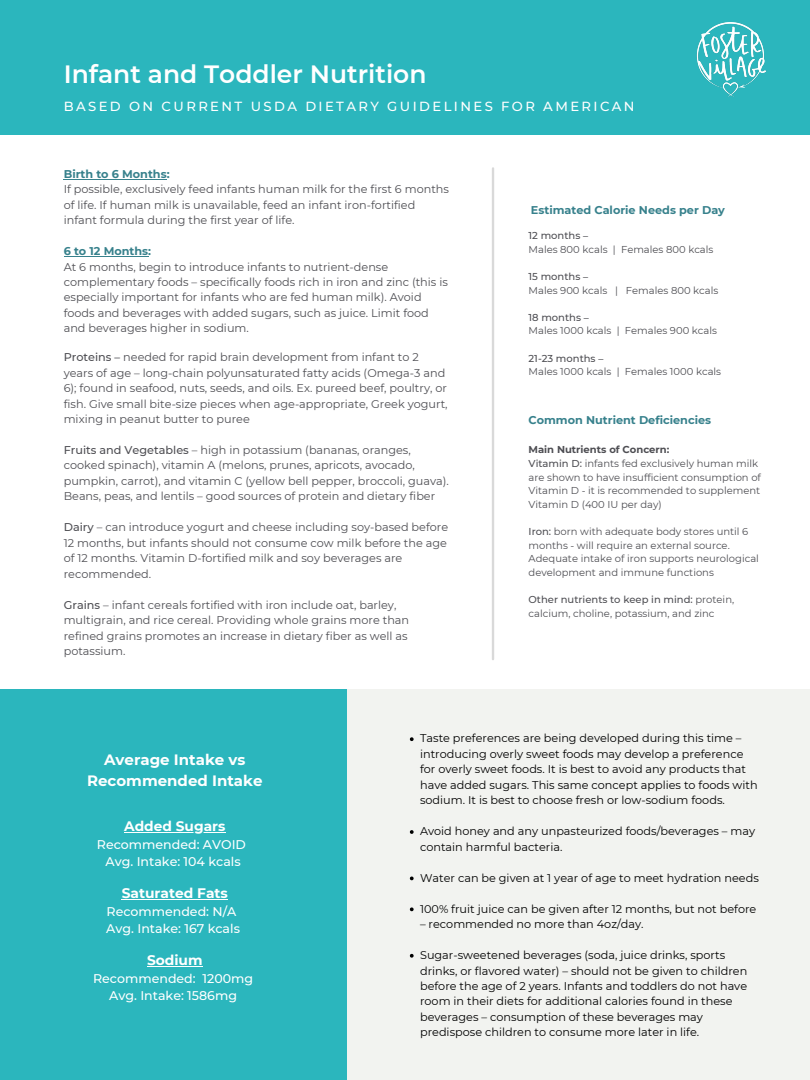
<style>
.page{position:relative;width:810px;height:1080px;background:#fff}
.page>*{position:absolute;margin:0;border:0;box-sizing:border-box;transform-origin:0 0}
.t1{font:600 25px "Montserrat";color:#fff}
.t2{font:700 15px/20.6px "Montserrat";color:#fff;text-align:center}
.t3{font:700 13.81px "Montserrat";color:#fff}
.t4{font:700 13.75px "Montserrat";color:#fff}
.t5{font:500 13.19px "Montserrat";letter-spacing:.18em;color:#fff}
.t6{font:500 12.56px "Montserrat";color:#fff}
.t7{font:11.25px/15.5px "Montserrat";color:#4e4e53}
.t8{font:11.25px/15.5px "Montserrat";color:#000}
.t9{font:700 11.25px "Montserrat";color:#37818c}
.t10{font:10px/13.6px "Montserrat";color:#4e4e53}
.t11{font:500 10px "Montserrat";color:#4e4e53}
.t12{font:700 10px "Montserrat";color:#4e4e53}
.s1{font-weight:500}
</style>
<div class="page">
<div style="left:0;top:690px;width:810px;height:390px;background:#f2f3f0"></div>
<div style="left:0;top:0;width:810px;height:135px;background:#2bb6bd"></div>
<hr style="left:492px;top:168px;width:2px;height:491px;background:#d9d9d9">
<div style="left:0;top:690px;width:347px;height:390px;background:#2bb6bd"></div>
<img style="left:696px;top:22px;width:71px;height:75px">
<hr style="left:64px;top:179px;width:103px;height:1px;background:#37818c">
<hr style="left:64px;top:256px;width:84px;height:1px;background:#37818c">
<svg style="left:410px;top:737px;width:4px;height:4px"></svg>
<svg style="left:410px;top:830px;width:4px;height:4px"></svg>
<svg style="left:410px;top:877px;width:4px;height:3px"></svg>
<svg style="left:410px;top:907px;width:4px;height:4px"></svg>
<svg style="left:410px;top:954px;width:4px;height:4px"></svg>
<hr style="left:124px;top:832px;width:101px;height:1px;background:#fff">
<hr style="left:122px;top:899px;width:106px;height:1px;background:#fff">
<hr style="left:147px;top:966px;width:56px;height:1px;background:#fff">
<p class="t1" style="left:64px;top:59px;width:364px">Infant and Toddler Nutrition</p>
<p class="t5" style="left:64px;top:98px;width:572px">BASED ON CURRENT USDA DIETARY GUIDELINES FOR AMERICAN</p>
<p class="t9" style="left:64px;top:167px;width:107px">Birth to 6 Months:</p>
<p class="t7" style="left:64px;top:181px;width:387px">If possible, exclusively feed infants human milk for the first 6 months of life. If human milk is unavailable, feed an infant iron-fortified infant formula during the first year of life.</p>
<p class="t9" style="left:64px;top:244px;width:89px">6 to 12 Months:</p>
<p class="t7" style="left:64px;top:259px;width:386px">At 6 months, begin to introduce infants to nutrient-dense complementary foods – specifically foods rich in iron and zinc (this is especially important for infants who are fed human milk). Avoid foods and beverages with added sugars, such as juice. Limit food and beverages higher in sodium.</p>
<p class="t7" style="left:64px;top:349px;width:385px"><span class="s1">Proteins –</span> needed for rapid brain development from infant to 2 years of age – long-chain polyunsaturated fatty acids (Omega-3 and 6); found in seafood, nuts, seeds, and oils. Ex. pureed beef, poultry, or fish. Give small bite-size pieces when age-appropriate, Greek yogurt, mixing in peanut butter to puree</p>
<p class="t7" style="left:64px;top:442px;width:387px"><span class="s1">Fruits and Vegetables</span> – high in potassium (bananas, oranges, cooked spinach), vitamin A (melons, prunes, apricots, avocado, pumpkin, carrot), and vitamin C (yellow bell pepper, broccoli, guava).<br>Beans, peas, and lentils – good sources of protein and dietary fiber</p>
<p class="t7" style="left:64px;top:519px;width:386px"><span class="s1">Dairy</span> – can introduce yogurt and cheese including soy-based before 12 months, but infants should not consume cow milk before the age of 12 months. Vitamin D-fortified milk and soy beverages are recommended.</p>
<p class="t7" style="left:64px;top:597px;width:347px"><span class="s1">Grains</span> – infant cereals fortified with iron include oat, barley, multigrain, and rice cereal. Providing whole grains more than refined grains promotes an increase in dietary fiber as well as potassium.</p>
<p class="t9" style="left:531px;top:203px;width:196px">Estimated Calorie Needs per Day</p>
<p class="t11" style="left:529px;top:230px;width:61px">12 months –</p>
<p class="t10" style="left:529px;top:242px;width:186px">Males 800 kcals | Females 800 kcals</p>
<p class="t11" style="left:529px;top:270px;width:61px">15 months –</p>
<p class="t10" style="left:529px;top:283px;width:191px">Males 900 kcals | Females 800 kcals</p>
<p class="t11" style="left:529px;top:311px;width:62px">18 months –</p>
<p class="t10" style="left:529px;top:324px;width:190px">Males 1000 kcals | Females 900 kcals</p>
<p class="t11" style="left:529px;top:352px;width:76px">21-23 months –</p>
<p class="t10" style="left:529px;top:365px;width:194px">Males 1000 kcals | Females 1000 kcals</p>
<p class="t9" style="left:529px;top:414px;width:184px">Common Nutrient Deficiencies</p>
<p class="t12" style="left:529px;top:444px;width:142px">Main Nutrients of Concern:</p>
<p class="t10" style="left:529px;top:457px;width:234px"><span class="s1">Vitamin D:</span> infants fed exclusively human milk are shown to have insufficient consumption of Vitamin D - it is recommended to supplement Vitamin D (400 IU per day)</p>
<p class="t10" style="left:529px;top:525px;width:232px"><span class="s1">Iron:</span> born with adequate body stores until 6 months - will require an external source.<br>Adequate intake of iron supports neurological development and immune functions</p>
<p class="t10" style="left:529px;top:593px;width:207px"><span class="s1">Other nutrients to keep in mind:</span> protein, calcium, choline, potassium, and zinc</p>
<p class="t2" style="left:87px;top:749px;width:177px">Average Intake vs<br>Recommended Intake</p>
<p class="t4" style="left:124px;top:818px;width:103px">Added Sugars</p>
<p class="t6" style="left:97px;top:837px;width:151px">Recommended: AVOID</p>
<p class="t6" style="left:106px;top:854px;width:137px">Avg. Intake: 104 kcals</p>
<p class="t3" style="left:122px;top:885px;width:108px">Saturated Fats</p>
<p class="t6" style="left:107px;top:904px;width:131px">Recommended: N/A</p>
<p class="t6" style="left:106px;top:921px;width:135px">Avg. Intake: 167 kcals</p>
<p class="t3" style="left:147px;top:952px;width:57px">Sodium</p>
<p class="t6" style="left:93px;top:971px;width:162px">Recommended: 1200mg</p>
<p class="t6" style="left:109px;top:988px;width:129px">Avg. Intake: 1586mg</p>
<p class="t8" style="left:420px;top:731px;width:339px">Taste preferences are being developed during this time – introducing overly sweet foods may develop a preference for overly sweet foods. It is best to avoid any products that have added sugars. This same concept applies to foods with sodium. It is best to choose fresh or low-sodium foods.</p>
<p class="t8" style="left:420px;top:824px;width:337px">Avoid honey and any unpasteurized foods/beverages – may contain harmful bacteria.</p>
<p class="t8" style="left:420px;top:870px;width:340px">Water can be given at 1 year of age to meet hydration needs</p>
<p class="t8" style="left:420px;top:901px;width:338px">100% fruit juice can be given after 12 months, but not before</p>
<p class="t8" style="left:420px;top:916px;width:225px">– recommended no more than 4oz/day.</p>
<p class="t8" style="left:420px;top:947px;width:329px">Sugar-sweetened beverages (soda, juice drinks, sports drinks, or flavored water) – should not be given to children before the age of 2 years. Infants and toddlers do not have room in their diets for additional calories found in these beverages – consumption of these beverages may predispose children to consume more later in life.</p>
</div>
